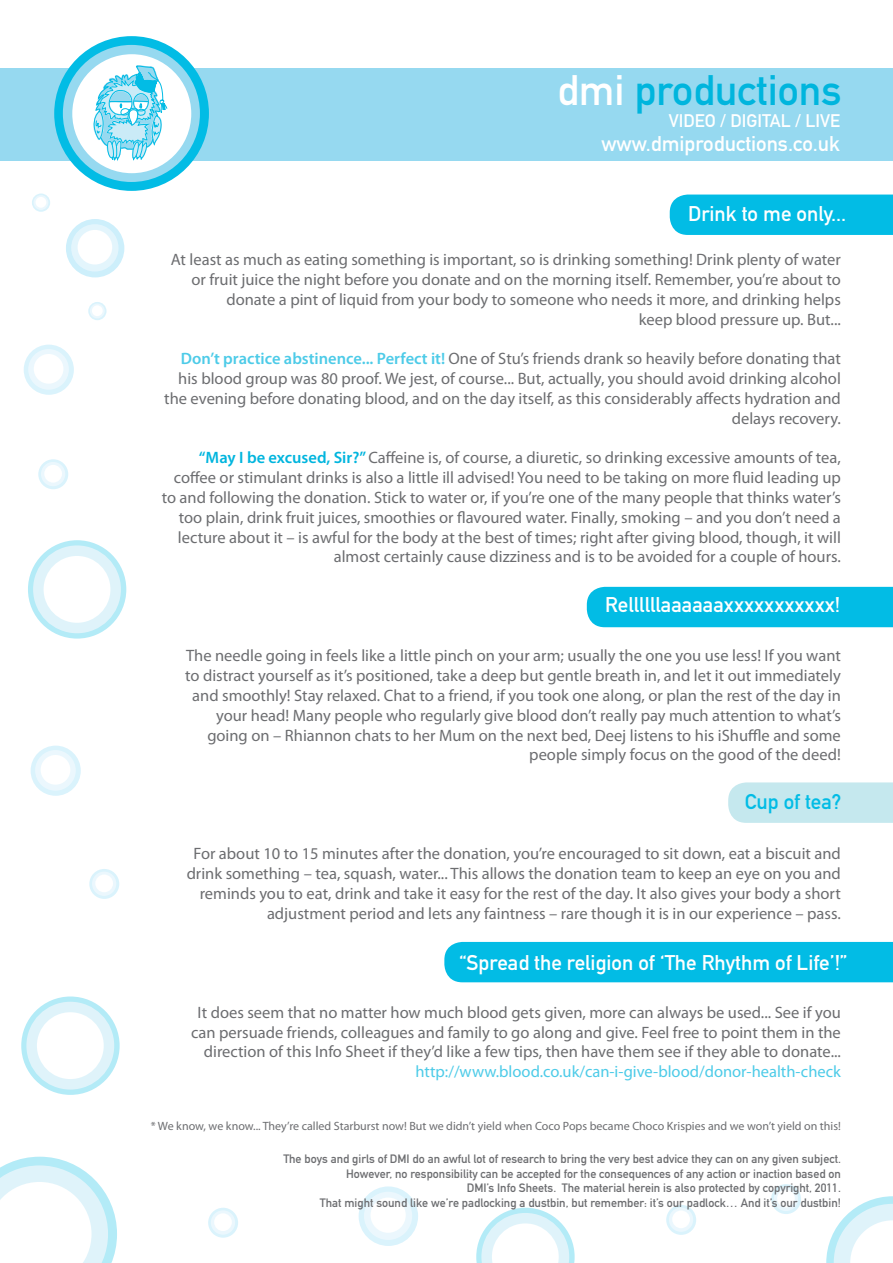
<style>
.page{position:relative;width:893px;height:1263px;background:#fff}
.page>*{position:absolute;margin:0;border:0;box-sizing:border-box;transform-origin:0 0}
.t1{font:42px "DIN Mittelschrift Std";color:#00b5dd}
.t2{font:21px "DIN Mittelschrift Std";color:#fff}
.t3{font:21px "DIN Mittelschrift Std";color:#02bce5}
.t4{font:18px "DIN Mittelschrift Std";color:#fff}
.t5{font:16.5px/19.8px "Myriad Pro";color:#6c6d70;text-align:right}
.t6{font:12px "DIN Mittelschrift Std";color:#6c6d70}
.t7{font:12px "Myriad Pro";color:#6c6d70}
.s1{color:#fff}
.s2{font-weight:600;color:#4dcbe8}
.s3{font-weight:600;color:#00b5de}
.s4{color:#4dcbe8}
</style>
<div class="page">
<div style="left:670px;top:195px;width:223px;height:40px;background:#02bce5"></div>
<svg style="left:476px;top:1208px;width:99px;height:55px"></svg>
<svg style="left:0;top:1157px;width:117px;height:106px"></svg>
<div style="left:0;top:69px;width:893px;height:92px;background:#96d9f0"></div>
<div style="left:54px;top:36px;width:155px;height:155px;border:18px solid #02bce5;border-radius:50%"></div>
<div style="left:63px;top:45px;width:137px;height:137px;border:16px solid #96d9f0;border-radius:50%"></div>
<div style="left:72px;top:54px;width:119px;height:119px;background:#fff;border-radius:50%"></div>
<svg style="left:93px;top:65px;width:75px;height:100px"></svg>
<div style="left:587px;top:587px;width:306px;height:40px;background:#02bce5"></div>
<div style="left:444px;top:942px;width:449px;height:40px;background:#02bce5"></div>
<div style="left:728px;top:782px;width:165px;height:41px;background:#c5e8ee"></div>
<svg style="left:826px;top:1196px;width:67px;height:67px"></svg>
<div style="left:28px;top:540px;width:98px;height:99px;border:10px solid #02bce5;border-radius:50%"></div>
<div style="left:33px;top:545px;width:88px;height:88px;border:10px solid #96d9f0;border-radius:50%"></div>
<div style="left:66px;top:219px;width:58px;height:58px;background:#cdeffb;border-radius:50%"></div>
<svg style="left:71px;top:224px;width:48px;height:48px"></svg>
<div style="left:78px;top:230px;width:34px;height:34px;background:#fff;border-radius:50%"></div>
<div style="left:38px;top:459px;width:30px;height:30px;background:linear-gradient(to right,#dcf4fc,#dcf3fc);border-radius:50%"></div>
<div style="left:41px;top:462px;width:24px;height:24px;background:#ebf7fd;border-radius:50%"></div>
<div style="left:44px;top:465px;width:18px;height:18px;background:#fff;border-radius:50%"></div>
<div style="left:24px;top:345px;width:50px;height:50px;background:#daf3fc;border-radius:50%"></div>
<div style="left:28px;top:349px;width:41px;height:41px;background:#ebf7fd;border-radius:50%"></div>
<div style="left:34px;top:354px;width:29px;height:30px;background:#fff;border-radius:50%"></div>
<svg style="left:88px;top:302px;width:19px;height:18px"></svg>
<div style="left:90px;top:304px;width:15px;height:14px;background:#ebf7fd;border-radius:50%"></div>
<div style="left:92px;top:305px;width:11px;height:11px;background:#fff;border-radius:50%"></div>
<svg style="left:32px;top:193px;width:18px;height:19px"></svg>
<div style="left:34px;top:195px;width:14px;height:15px;background:#ebf7fd;border-radius:50%"></div>
<div style="left:36px;top:197px;width:10px;height:11px;background:#fff;border-radius:50%"></div>
<div style="left:21px;top:996px;width:99px;height:99px;border:10px solid #02bce5;border-radius:50%"></div>
<div style="left:26px;top:1002px;width:88px;height:87px;border:10px solid #96d9f0;border-radius:50%"></div>
<svg style="left:89px;top:869px;width:30px;height:30px"></svg>
<div style="left:92px;top:871px;width:24px;height:25px;background:#ebf7fd;border-radius:50%"></div>
<div style="left:95px;top:874px;width:18px;height:18px;background:#fff;border-radius:50%"></div>
<div style="left:31px;top:746px;width:50px;height:50px;background:#daf3fc;border-radius:50%"></div>
<div style="left:35px;top:750px;width:41px;height:41px;background:#ebf7fd;border-radius:50%"></div>
<div style="left:41px;top:755px;width:29px;height:30px;background:#fff;border-radius:50%"></div>
<svg style="left:208px;top:1208px;width:30px;height:30px"></svg>
<div style="left:211px;top:1210px;width:24px;height:25px;background:#ebf7fd;border-radius:50%"></div>
<div style="left:214px;top:1213px;width:18px;height:18px;background:#fff;border-radius:50%"></div>
<svg style="left:666px;top:1205px;width:30px;height:30px"></svg>
<div style="left:669px;top:1207px;width:24px;height:25px;background:#ebf7fd;border-radius:50%"></div>
<div style="left:672px;top:1210px;width:18px;height:18px;background:#fff;border-radius:50%"></div>
<div style="left:359px;top:1186px;width:59px;height:60px;background:#daf3fc;border-radius:50%"></div>
<div style="left:364px;top:1192px;width:48px;height:48px;background:#ebf7fd;border-radius:50%"></div>
<div style="left:370px;top:1197px;width:36px;height:36px;background:#fff;border-radius:50%"></div>
<svg style="left:771px;top:1184px;width:30px;height:30px"></svg>
<div style="left:774px;top:1187px;width:24px;height:24px;background:#ebf7fd;border-radius:50%"></div>
<div style="left:777px;top:1190px;width:18px;height:17px;background:#fff;border-radius:50%"></div>
<p class="t1" style="left:557px;top:66px;width:286px"><span class="s1">dmi</span> productions</p>
<p class="t4" style="left:669px;top:111px;width:173px">VIDEO / DIGITAL / LIVE</p>
<p class="t2" style="left:601px;top:131px;width:240px">www.dmiproductions.co.uk</p>
<p class="t2" style="left:688px;top:201px;width:160px">Drink to me only...</p>
<p class="t5" style="left:171px;top:250px;width:672px">At least as much as eating something is important, so is drinking something! Drink plenty of water or fruit juice the night before you donate and on the morning itself. Remember, you’re about to donate a pint of liquid from your body to someone who needs it more, and drinking helps<br>keep blood pressure up. But...</p>
<p class="t5" style="left:164px;top:349px;width:678px"><span class="s2">Don’t practice abstinence... Perfect it!</span> One of Stu’s friends drank so heavily before donating that his blood group was 80 proof. We jest, of course... But, actually, you should avoid drinking alcohol the evening before donating blood, and on the day itself, as this considerably affects hydration and delays recovery.</p>
<p class="t5" style="left:162px;top:448px;width:681px"><span class="s3">“May I be excused, Sir?”</span> Caffeine is, of course, a diuretic, so drinking excessive amounts of tea, coffee or stimulant drinks is also a little ill advised! You need to be taking on more fluid leading up to and following the donation. Stick to water or, if you’re one of the many people that thinks water’s too plain, drink fruit juices, smoothies or flavoured water. Finally, smoking – and you don’t need a lecture about it – is awful for the body at the best of times; right after giving blood, though, it will almost certainly cause dizziness and is to be avoided for a couple of hours.</p>
<p class="t2" style="left:605px;top:593px;width:237px">Rellllllaaaaaaxxxxxxxxxxx!</p>
<p class="t5" style="left:186px;top:646px;width:656px">The needle going in feels like a little pinch on your arm; usually the one you use less! If you want</p>
<p class="t5" style="left:185px;top:665px;width:657px">to distract yourself as it’s positioned, take a deep but gentle breath in, and let it out immediately</p>
<p class="t5" style="left:192px;top:685px;width:650px">and smoothly! Stay relaxed. Chat to a friend, if you took one along, or plan the rest of the day in</p>
<p class="t5" style="left:216px;top:705px;width:626px">your head! Many people who regularly give blood don’t really pay much attention to what’s</p>
<p class="t5" style="left:207px;top:725px;width:635px">going on – Rhiannon chats to her Mum on the next bed, Deej listens to his iShuffle and some people simply focus on the good of the deed!</p>
<p class="t3" style="left:745px;top:789px;width:98px">Cup of tea?</p>
<p class="t5" style="left:187px;top:844px;width:656px">For about 10 to 15 minutes after the donation, you’re encouraged to sit down, eat a biscuit and drink something – tea, squash, water... This allows the donation team to keep an eye on you and reminds you to eat, drink and take it easy for the rest of the day. It also gives your body a short adjustment period and lets any faintness – rare though it is in our experience – pass.</p>
<p class="t2" style="left:460px;top:950px;width:389px">“Spread the religion of ‘The Rhythm of Life’!”</p>
<p class="t5" style="left:191px;top:1002px;width:651px">It does seem that no matter how much blood gets given, more can always be used... See if you can persuade friends, colleagues and family to go along and give. Feel free to point them in the direction of this Info Sheet if they’d like a few tips, then have them see if they able to donate... <span class="s4">http://www.blood.co.uk/can-i-give-blood/donor-health-check</span></p>
<p class="t7" style="left:151px;top:1118px;width:692px">* We know, we know... They’re called Starburst now! But we didn’t yield when Coco Pops became Choco Krispies and we won’t yield on this!</p>
<p class="t6" style="left:283px;top:1152px;width:559px">The boys and girls of DMI do an awful lot of research to bring the very best advice they can on any given subject.</p>
<p class="t6" style="left:346px;top:1166px;width:496px">However, no responsibility can be accepted for the consequences of any action or inaction based on</p>
<p class="t6" style="left:467px;top:1181px;width:376px">DMI’s Info Sheets. The material herein is also protected by copyright, 2011.</p>
<p class="t6" style="left:320px;top:1195px;width:522px">That might sound like we’re padlocking a dustbin, but remember: it’s our padlock… And it’s our dustbin!</p>
</div>
